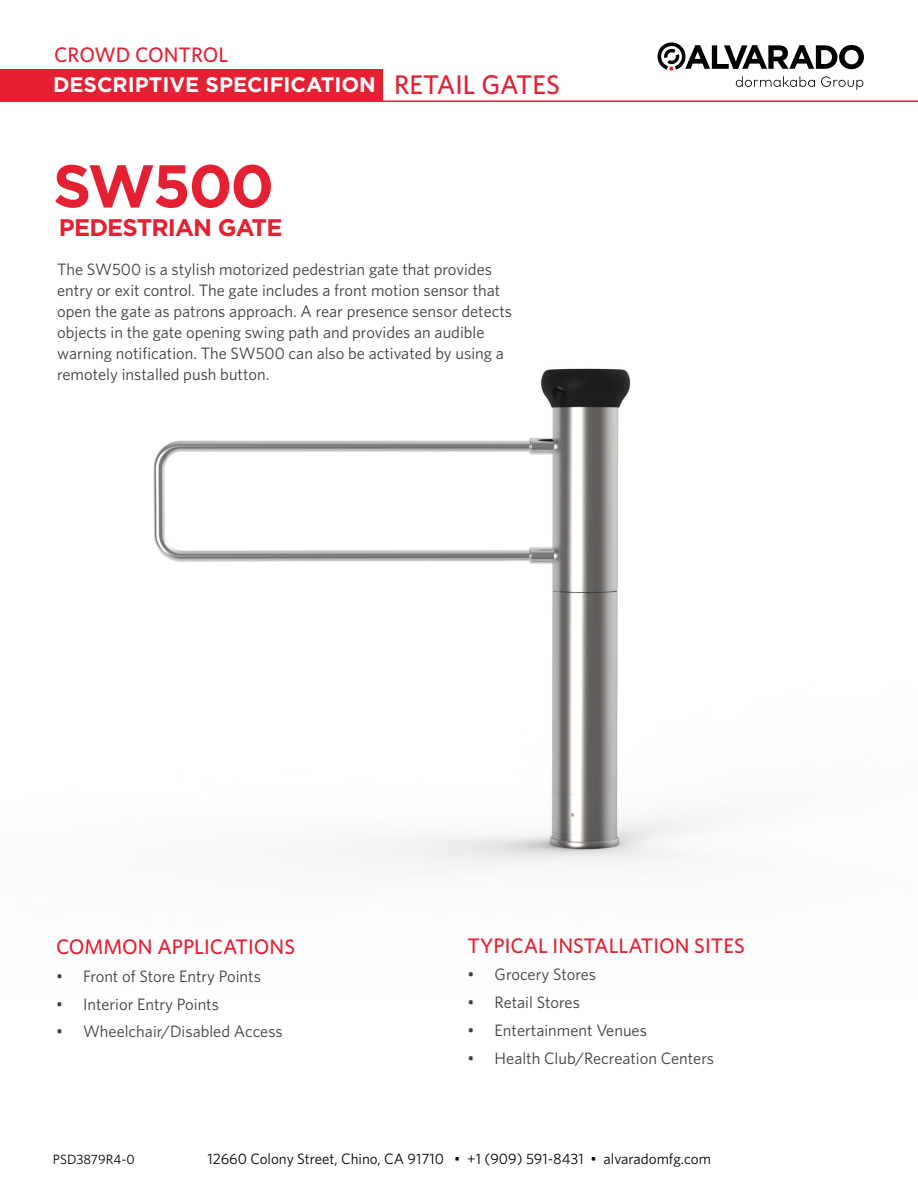
<style>
.page{position:relative;width:918px;height:1188px;background:#fff}
.page>*{position:absolute;margin:0;border:0;box-sizing:border-box;transform-origin:0 0}
.t1{font:700 60px "Gotham";letter-spacing:-.035em;color:#e42032}
.t2{font:700 24px "Gotham";letter-spacing:-.035em;color:#e42032}
.t3{font:500 21px "Whitney";color:#e42032}
.t4{font:700 21px "Gotham";color:#fff}
.t5{font:16.5px/21px "Whitney";color:#3e3d40}
.t6{font:15px "Whitney";color:#000}
.t7{font:13.5px "Whitney";color:#000}
.s1{font-family:"Whitney";font-weight:500;font-size:27px;color:#e42032}
</style>
<div class="page">
<div style="left:0;top:69px;width:383px;height:33px;background:#e42032"></div>
<svg style="left:657px;top:42px;width:207px;height:48px"></svg>
<hr style="left:0;top:100px;width:918px;height:2px;background:#e42032">
<img style="left:153px;top:368px;width:557px;height:499px">
<p class="t3" style="left:54px;top:41px;width:176px">CROWD CONTROL</p>
<p class="t4" style="left:53px;top:71px;width:508px">DESCRIPTIVE SPECIFICATION <span class="s1">RETAIL GATES</span></p>
<h1 class="t1" style="left:53px;top:146px;width:223px">SW500</h1>
<h2 class="t2" style="left:59px;top:212px;width:225px">PEDESTRIAN GATE</h2>
<p class="t5" style="left:57px;top:258px;width:456px">The SW500 is a stylish motorized pedestrian gate that provides entry or exit control. The gate includes a front motion sensor that open the gate as patrons approach. A rear presence sensor detects objects in the gate opening swing path and provides an audible warning notification. The SW500 can also be activated by using a remotely installed push button.</p>
<p class="t3" style="left:56px;top:933px;width:241px">COMMON APPLICATIONS</p>
<p class="t5" style="left:56px;top:965px;width:206px">• Front of Store Entry Points</p>
<p class="t5" style="left:56px;top:993px;width:164px">• Interior Entry Points</p>
<p class="t5" style="left:56px;top:1021px;width:228px">• Wheelchair/Disabled Access</p>
<p class="t3" style="left:468px;top:931px;width:279px">TYPICAL INSTALLATION SITES</p>
<p class="t5" style="left:468px;top:964px;width:130px">• Grocery Stores</p>
<p class="t5" style="left:468px;top:991px;width:114px">• Retail Stores</p>
<p class="t5" style="left:468px;top:1019px;width:181px">• Entertainment Venues</p>
<p class="t5" style="left:468px;top:1047px;width:248px">• Health Club/Recreation Centers</p>
<p class="t7" style="left:53px;top:1150px;width:83px">PSD3879R4-0</p>
<p class="t6" style="left:207px;top:1148px;width:505px">12660 Colony Street, Chino, CA 91710 • +1 (909) 591-8431 • alvaradomfg.com</p>
</div>
